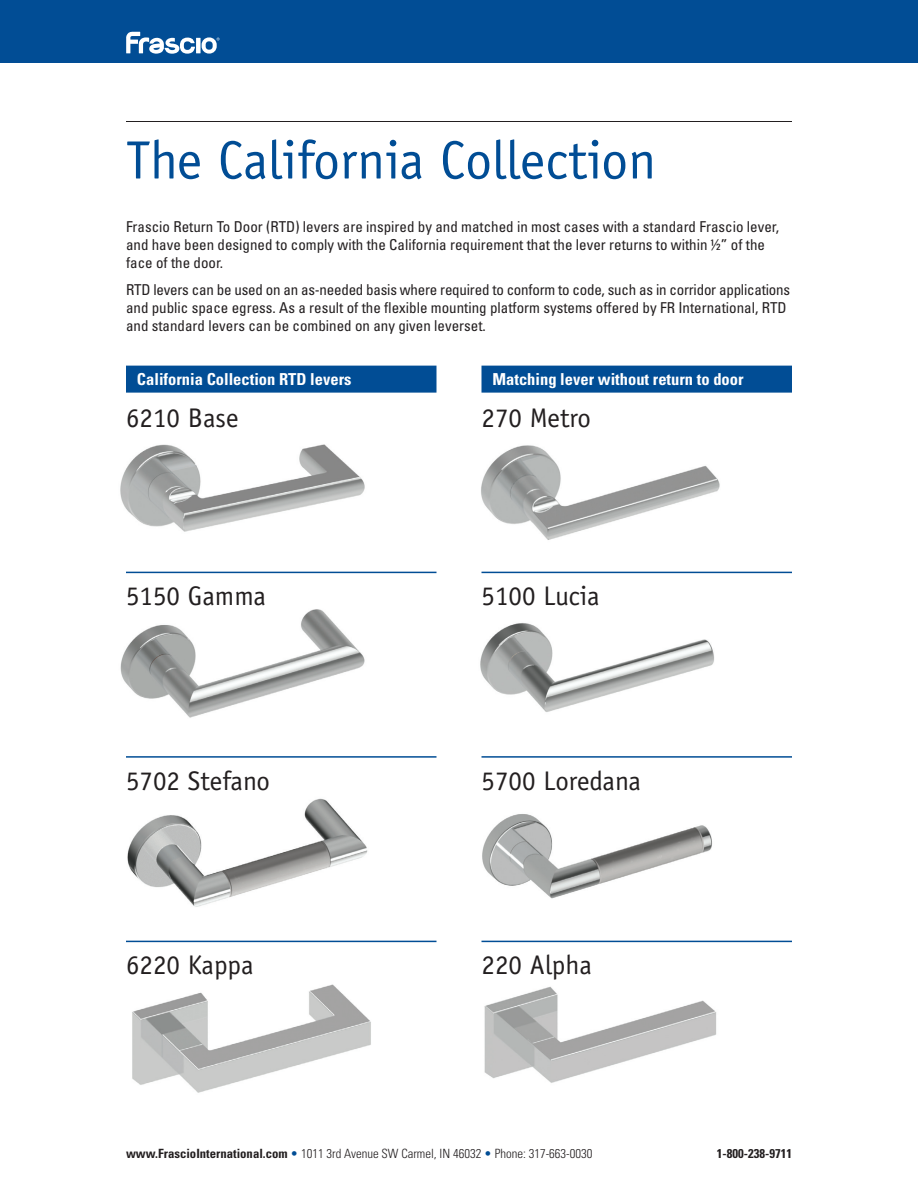
<style>
.page{position:relative;width:918px;height:1188px;background:#fff}
.page>*{position:absolute;margin:0;border:0;box-sizing:border-box;transform-origin:0 0}
.t1{font:54px "Officina Sans";color:#014d95}
.t2{font:27px "Officina Sans";color:#231f20}
.t3{font:700 condensed 16.5px "Univers";color:#fff}
.t4{font:condensed 15px/18px "Univers";color:#231f20}
.t5{font:300 condensed 12.75px "Univers";color:#231f20}
.t6{font:700 condensed 12.75px "Univers";color:#231f20}
.s1{font-weight:700}
.s2{color:#014d95}
</style>
<div class="page">
<div style="left:0;top:0;width:918px;height:63px;background:#014d95"></div>
<svg style="left:126px;top:31px;width:94px;height:23px"></svg>
<hr style="left:126px;top:121px;width:666px;height:1px;background:#231f20">
<hr style="left:482px;top:572px;width:310px;height:1px;background:#014d95">
<hr style="left:482px;top:941px;width:310px;height:1px;background:#014d95">
<hr style="left:482px;top:756px;width:310px;height:2px;background:#014d95">
<hr style="left:126px;top:572px;width:310px;height:1px;background:#014d95">
<hr style="left:126px;top:941px;width:310px;height:1px;background:#014d95">
<hr style="left:126px;top:756px;width:310px;height:2px;background:#014d95">
<img style="left:484px;top:986px;width:233px;height:97px">
<img style="left:481px;top:445px;width:239px;height:95px">
<img style="left:132px;top:984px;width:239px;height:109px">
<img style="left:120px;top:444px;width:245px;height:88px">
<div style="left:126px;top:366px;width:310px;height:27px;background:#014d95"></div>
<div style="left:482px;top:366px;width:310px;height:27px;background:#014d95"></div>
<img style="left:482px;top:814px;width:230px;height:85px">
<img style="left:127px;top:798px;width:241px;height:109px">
<img style="left:480px;top:623px;width:234px;height:89px">
<img style="left:120px;top:609px;width:245px;height:109px">
<p class="t1" style="left:126px;top:129px;width:532px">The California Collection</p>
<p class="t4" style="left:126px;top:217px;width:655px">Frascio Return To Door (RTD) levers are inspired by and matched in most cases with a standard Frascio lever, and have been designed to comply with the California requirement that the lever returns to within ½” of the face of the door.</p>
<p class="t4" style="left:126px;top:280px;width:666px">RTD levers can be used on an as-needed basis where required to conform to code, such as in corridor applications and public space egress. As a result of the flexible mounting platform systems offered by FR International, RTD and standard levers can be combined on any given leverset.</p>
<p class="t3" style="left:137px;top:369px;width:216px">California Collection RTD levers</p>
<p class="t3" style="left:492px;top:369px;width:253px">Matching lever without return to door</p>
<p class="t2" style="left:126px;top:402px;width:114px">6210 Base</p>
<p class="t2" style="left:482px;top:402px;width:111px">270 Metro</p>
<p class="t2" style="left:126px;top:580px;width:141px">5150 Gamma</p>
<p class="t2" style="left:482px;top:580px;width:120px">5100 Lucia</p>
<p class="t2" style="left:126px;top:765px;width:146px">5702 Stefano</p>
<p class="t2" style="left:482px;top:765px;width:161px">5700 Loredana</p>
<p class="t2" style="left:126px;top:949px;width:129px">6220 Kappa</p>
<p class="t2" style="left:482px;top:949px;width:112px">220 Alpha</p>
<p class="t5" style="left:126px;top:1145px;width:468px"><span class="s1">www.FrascioInternational.com</span> <span class="s2">•</span> 1011 3rd Avenue SW Carmel, IN 46032 <span class="s2">•</span> Phone: 317-663-0030</p>
<p class="t6" style="left:717px;top:1145px;width:77px">1-800-238-9711</p>
</div>
